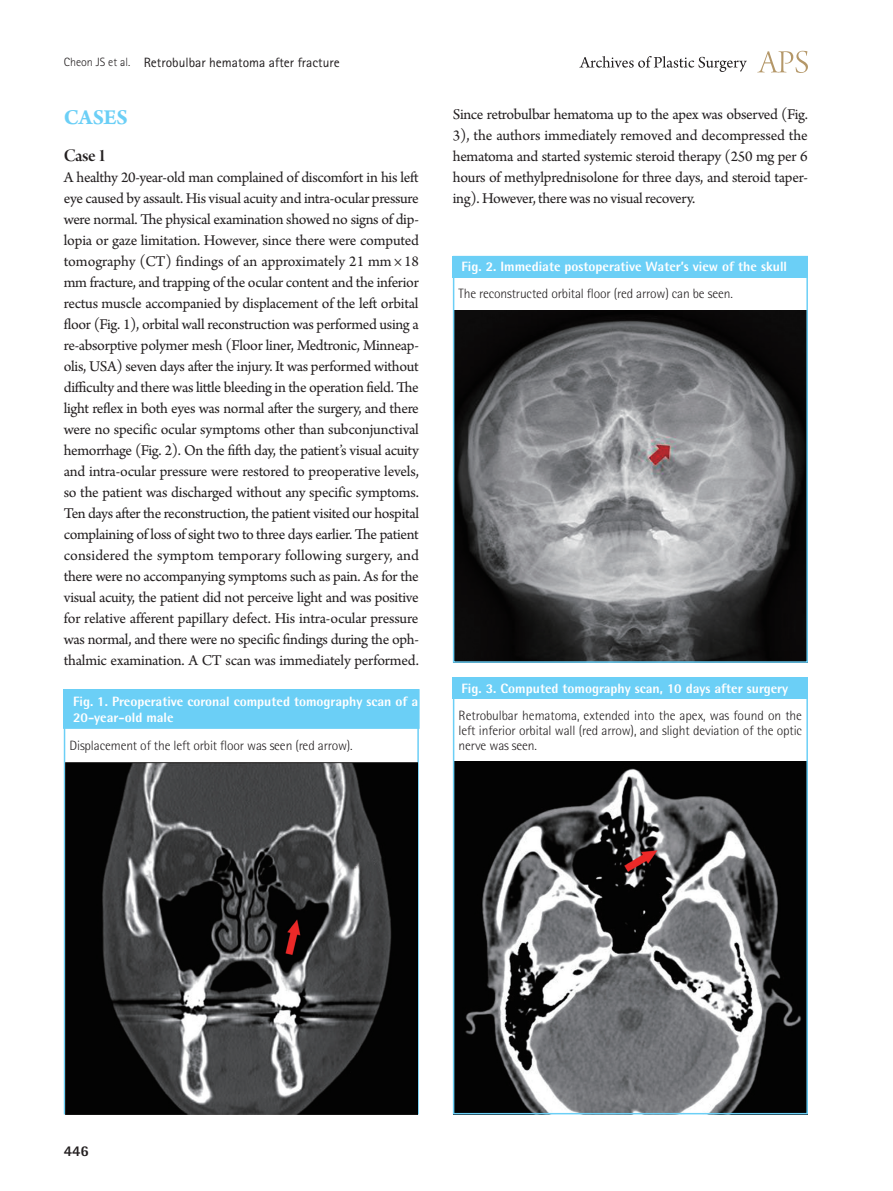
<style>
.page{position:relative;width:893px;height:1191px;background:#fff}
.page>*{position:absolute;margin:0;border:0;box-sizing:border-box;transform-origin:0 0}
.대제목{font:700 22.5px "Arno Pro";letter-spacing:-.015em;color:#6bcff6}
.중제목{font:18.75px "Arno Pro Smbd Display";color:#231f20}
.본문_성형{font:15.75px/21px "Arno Pro";letter-spacing:-.015em;color:#231f20;text-align:justify}
.t1{font:800 15px "Rotis Semi Sans Std";color:#231f20}
.그림__표-설명{font:300 13.5px/15px "Rotis Semi Sans Std";letter-spacing:-.01em;color:#231f20;text-align:justify}
.표_그림_제목_볼드{font:800 13.5px/16.2px "Rotis Semi Sans Std";color:#fff}
.하시라_제목{font:13.5px "Rotis Sans Serif Std";color:#231f20}
.s1{font-weight:300;font-size:12px}
</style>
<div class="page">
<svg style="left:757px;top:51px;width:51px;height:22px"></svg>
<svg style="left:579px;top:56px;width:168px;height:16px"></svg>
<img style="left:65px;top:762px;width:352px;height:352px">
<div style="left:64px;top:690px;width:355px;height:38px;background:#6bcff6"></div>
<div style="left:63px;top:689px;width:357px;height:40px;border:2px solid #6bcff6"></div>
<img style="left:456px;top:310px;width:349px;height:350px">
<div style="left:453px;top:256px;width:355px;height:407px;border:2px solid #6bcff6"></div>
<div style="left:453px;top:256px;width:355px;height:21px;background:#6bcff6"></div>
<img style="left:456px;top:762px;width:349px;height:349px">
<div style="left:453px;top:677px;width:355px;height:437px;border:2px solid #6bcff6"></div>
<div style="left:453px;top:677px;width:355px;height:22px;background:#6bcff6"></div>
<p class="하시라_제목" style="left:64px;top:54px;width:277px"><span class="s1">Cheon JS et al.</span> Retrobulbar hematoma after fracture</p>
<p class="대제목" style="left:64px;top:105px;width:65px">CASES</p>
<p class="중제목" style="left:64px;top:145px;width:44px">Case 1</p>
<p class="본문_성형" style="left:64px;top:168px;width:357px">A healthy 20-year-old man complained of discomfort in his left eye caused by assault. His visual acuity and intra-ocular pressure were normal. The physical examination showed no signs of dip&shy;lopia or gaze limitation. However, since there were computed tomography (CT) findings of an approximately 21 mm ×18 mm fracture, and trapping of the ocular content and the inferior rectus muscle accompanied by displacement of the left orbital floor (Fig. 1), orbital wall reconstruction was performed using a re-absorptive polymer mesh (Floor liner, Medtronic, Minneap&shy;olis, USA) seven days after the injury. It was performed without difficulty and there was little bleeding in the operation field. The light reflex in both eyes was normal after the surgery, and there were no specific ocular symptoms other than subconjunctival hemorrhage (Fig. 2). On the fifth day, the patient’s visual acuity and intra-ocular pressure were restored to preoperative levels, so the patient was discharged without any specific symptoms.<br>Ten days after the reconstruction, the patient visited our hospital complaining of loss of sight two to three days earlier. The patient considered the symptom temporary following surgery, and there were no accompanying symptoms such as pain. As for the visual acuity, the patient did not perceive light and was positive for relative afferent papillary defect. His intra-ocular pressure was normal, and there were no specific findings during the oph&shy;thalmic examination. A CT scan was immediately performed.</p>
<p class="표_그림_제목_볼드" style="left:73px;top:692px;width:347px">Fig. 1. Preoperative coronal computed tomography scan of a<br>20-year-old male</p>
<p class="그림__표-설명" style="left:70px;top:738px;width:285px">Displacement of the left orbit floor was seen (red arrow).</p>
<p class="본문_성형" style="left:453px;top:105px;width:357px">Since retrobulbar hematoma up to the apex was observed (Fig.<br>3), the authors immediately removed and decompressed the hematoma and started systemic steroid therapy (250 mg per 6 hours of methylprednisolone for three days, and steroid taper&shy;ing). However, there was no visual recovery.</p>
<p class="표_그림_제목_볼드" style="left:461px;top:258px;width:327px">Fig. 2. Immediate postoperative Water’s view of the skull</p>
<p class="그림__표-설명" style="left:459px;top:286px;width:276px">The reconstructed orbital floor (red arrow) can be seen.</p>
<p class="표_그림_제목_볼드" style="left:461px;top:680px;width:328px">Fig. 3. Computed tomography scan, 10 days after surgery</p>
<p class="그림__표-설명" style="left:459px;top:708px;width:345px">Retrobulbar hematoma, extended into the apex, was found on the left inferior orbital wall (red arrow), and slight deviation of the optic nerve was seen.</p>
<p class="t1" style="left:64px;top:1141px;width:27px">446</p>
</div>
